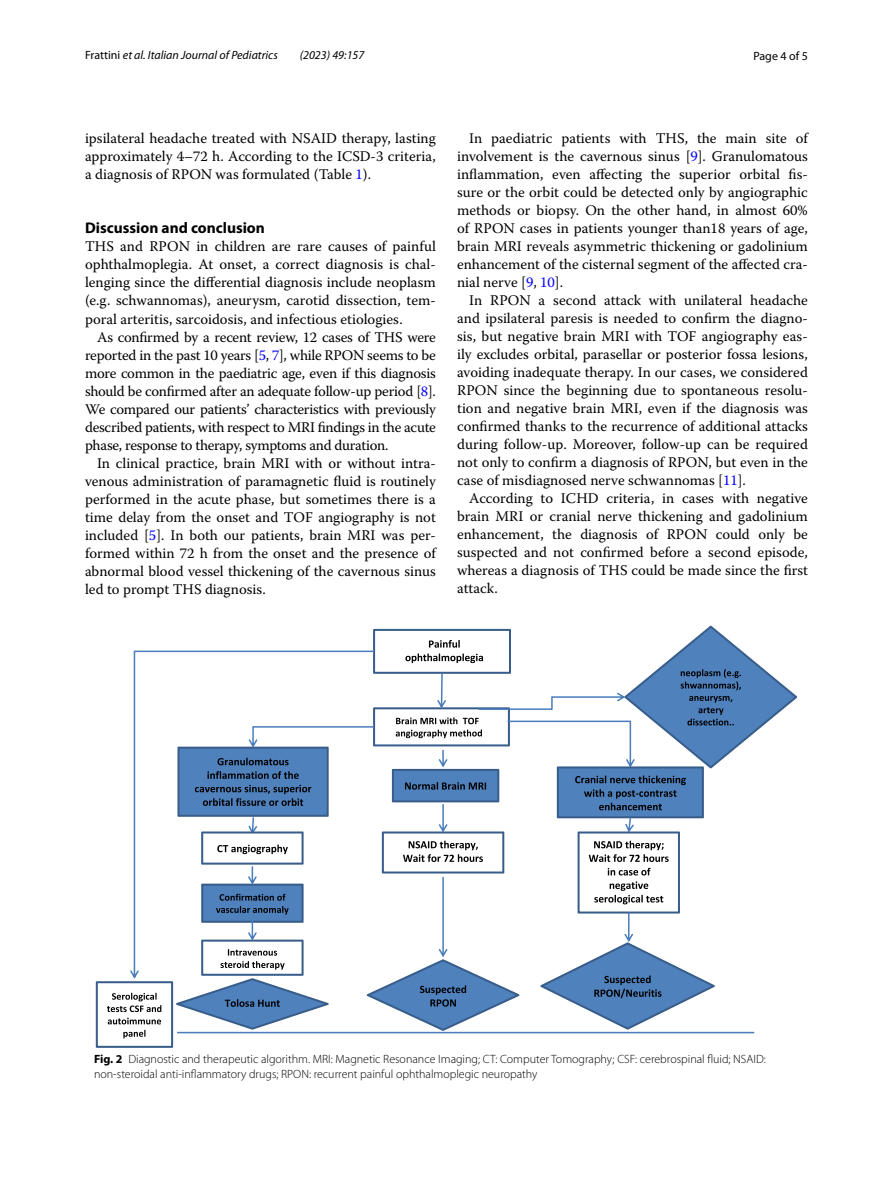
<style>
.page{position:relative;width:893px;height:1187px;background:#fff}
.page>*{position:absolute;margin:0;border:0;box-sizing:border-box;transform-origin:0 0}
.t1{font:700 15.45px "Myriad Pro";color:#000}
.t2{font:14.7px/18px "Warnock Pro";color:#000;text-align:justify}
.t3{font:300 12px/15px "Myriad Pro";color:#000}
.t4{font:italic 12px "Myriad Pro";color:#000}
.t5{font:12px "Myriad Pro";color:#000}
.s1{font-style:normal}
.s2{color:#00f}
.s3{font-weight:700}
</style>
<div class="page">
<svg style="left:96px;top:625px;width:701px;height:422px"></svg>
<p class="t4" style="left:85px;top:48px;width:194px"><span class="s1">Frattini</span> et al. Italian Journal of Pediatrics</p>
<p class="t4" style="left:300px;top:48px;width:66px">(2023) 49:157</p>
<p class="t5" style="left:753px;top:48px;width:56px">Page 4 of 5</p>
<p class="t2" style="left:85px;top:128px;width:352px">ipsilateral headache treated with NSAID therapy, lasting approximately 4–72 h. According to the ICSD-3 criteria, a diagnosis of RPON was formulated (Table <span class="s2">1</span>).</p>
<p class="t1" style="left:85px;top:218px;width:181px">Discussion and conclusion</p>
<p class="t2" style="left:85px;top:237px;width:352px">THS and RPON in children are rare causes of painful ophthalmoplegia. At onset, a correct diagnosis is chal&shy;lenging since the differential diagnosis include neoplasm (e.g. schwannomas), aneurysm, carotid dissection, tem&shy;poral arteritis, sarcoidosis, and infectious etiologies.</p>
<p class="t2" style="left:85px;top:327px;width:352px;text-indent:12px">As confirmed by a recent review, 12 cases of THS were reported in the past 10 years [<span class="s2">5</span>, <span class="s2">7</span>], while RPON seems to be more common in the paediatric age, even if this diagnosis should be confirmed after an adequate follow-up period [<span class="s2">8</span>].<br>We compared our patients’ characteristics with previously described patients, with respect to MRI findings in the acute phase, response to therapy, symptoms and duration.</p>
<p class="t2" style="left:85px;top:453px;width:352px;text-indent:12px">In clinical practice, brain MRI with or without intra&shy;venous administration of paramagnetic fluid is routinely performed in the acute phase, but sometimes there is a time delay from the onset and TOF angiography is not included [<span class="s2">5</span>]. In both our patients, brain MRI was per&shy;formed within 72 h from the onset and the presence of abnormal blood vessel thickening of the cavernous sinus led to prompt THS diagnosis.</p>
<p class="t2" style="left:457px;top:128px;width:352px;text-indent:12px">In paediatric patients with THS, the main site of involvement is the cavernous sinus [<span class="s2">9</span>]. Granulomatous inflammation, even affecting the superior orbital fis&shy;sure or the orbit could be detected only by angiographic methods or biopsy. On the other hand, in almost 60% of RPON cases in patients younger than18 years of age, brain MRI reveals asymmetric thickening or gadolinium enhancement of the cisternal segment of the affected cra&shy;nial nerve [<span class="s2">9</span>, <span class="s2">10</span>].</p>
<p class="t2" style="left:457px;top:290px;width:352px;text-indent:12px">In RPON a second attack with unilateral headache and ipsilateral paresis is needed to confirm the diagno&shy;sis, but negative brain MRI with TOF angiography eas&shy;ily excludes orbital, parasellar or posterior fossa lesions, avoiding inadequate therapy. In our cases, we considered RPON since the beginning due to spontaneous resolu&shy;tion and negative brain MRI, even if the diagnosis was confirmed thanks to the recurrence of additional attacks during follow-up. Moreover, follow-up can be required not only to confirm a diagnosis of RPON, but even in the case of misdiagnosed nerve schwannomas [<span class="s2">11</span>].</p>
<p class="t2" style="left:457px;top:488px;width:352px;text-indent:12px">According to ICHD criteria, in cases with negative brain MRI or cranial nerve thickening and gadolinium enhancement, the diagnosis of RPON could only be suspected and not confirmed before a second episode, whereas a diagnosis of THS could be made since the first attack.</p>
<p class="t3" style="left:94px;top:1051px;width:673px"><span class="s3">Fig. 2</span> Diagnostic and therapeutic algorithm. MRI: Magnetic Resonance Imaging; CT: Computer Tomography; CSF: cerebrospinal fluid; NSAID: non-steroidal anti-inflammatory drugs; RPON: recurrent painful ophthalmoplegic neuropathy</p>
</div>
